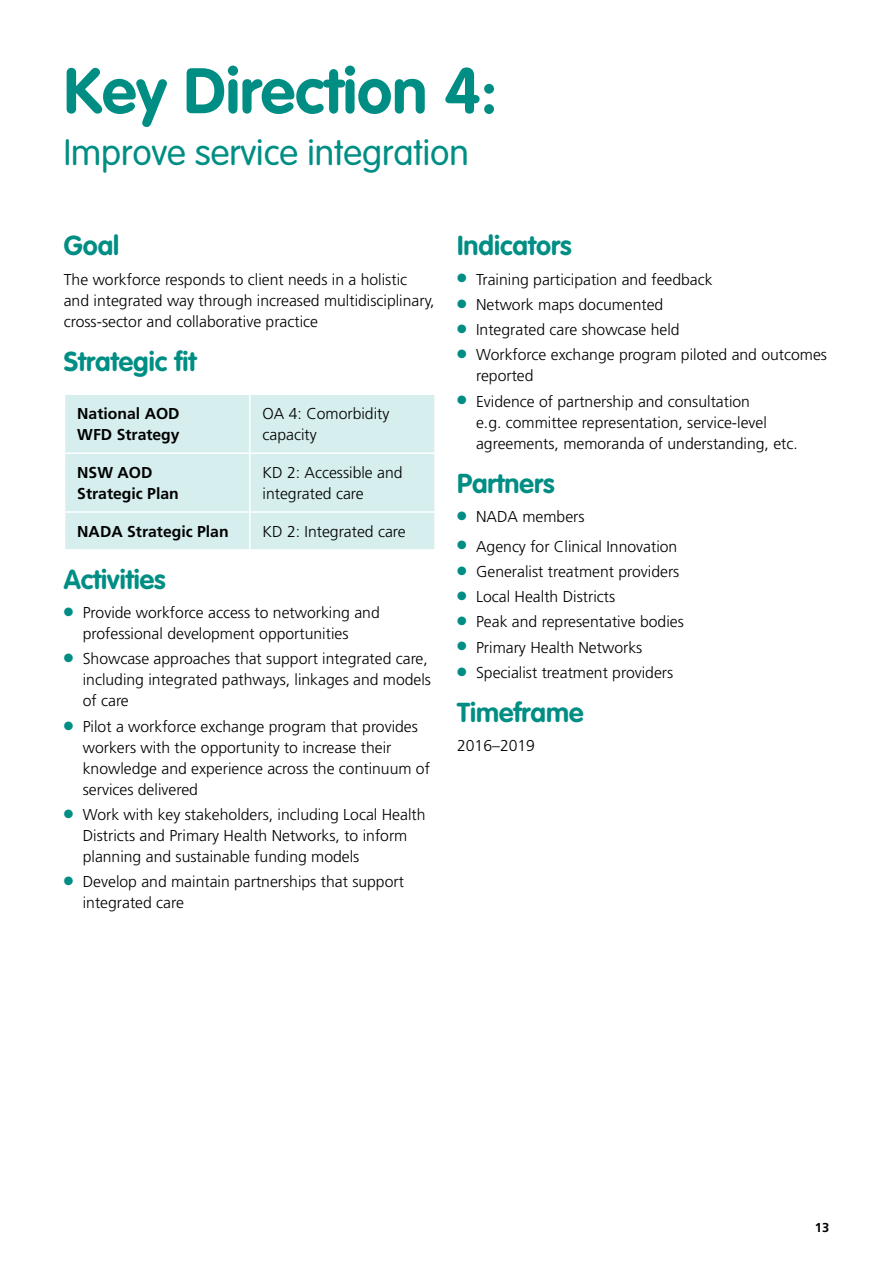
<style>
.page{position:relative;width:893px;height:1263px;background:#fff}
.page>*{position:absolute;margin:0;border:0;box-sizing:border-box;transform-origin:0 0}
.t1{font:700 63.3px "VA Gblake";color:#008e84}
.t2{font:300 36px "VAG Rounded";color:#008e84}
.t3{font:700 27px "VA Gblake";color:#008e84}
.t4{font:300 15.75px/21px "Frutiger";color:#000}
.t5{font:700 15.75px/21px "Frutiger";color:#000}
.t6{font:700 12.9px "Frutiger";color:#000}
.s1{color:#008e84}
</style>
<div class="page">
<div style="left:65px;top:395px;width:369px;height:154px;background:#d6eeee"></div>
<hr style="left:249px;top:395px;width:2px;height:57px;background:#fff">
<hr style="left:64px;top:452px;width:186px;height:2px;background:#fff">
<hr style="left:250px;top:452px;width:186px;height:2px;background:#fff">
<hr style="left:249px;top:454px;width:2px;height:57px;background:#fff">
<hr style="left:64px;top:511px;width:186px;height:2px;background:#fff">
<hr style="left:250px;top:511px;width:186px;height:2px;background:#fff">
<hr style="left:249px;top:513px;width:2px;height:36px;background:#fff">
<h1 class="t1" style="left:64px;top:54px;width:435px">Key Direction 4:</h1>
<h2 class="t2" style="left:64px;top:132px;width:407px">Improve service integration</h2>
<h3 class="t3" style="left:64px;top:230px;width:57px">Goal</h3>
<p class="t4" style="left:64px;top:269px;width:372px">The workforce responds to client needs in a holistic and integrated way through increased multidisciplinary, cross-sector and collaborative practice</p>
<h3 class="t3" style="left:64px;top:345px;width:134px">Strategic fit</h3>
<p class="t5" style="left:77px;top:403px;width:104px">National AOD<br>WFD Strategy</p>
<p class="t4" style="left:263px;top:403px;width:128px">OA 4: Comorbidity capacity</p>
<p class="t5" style="left:77px;top:462px;width:103px">NSW AOD<br>Strategic Plan</p>
<p class="t4" style="left:263px;top:462px;width:142px">KD 2: Accessible and integrated care</p>
<p class="t5" style="left:77px;top:521px;width:153px">NADA Strategic Plan</p>
<p class="t4" style="left:263px;top:521px;width:145px">KD 2: Integrated care</p>
<h3 class="t3" style="left:64px;top:563px;width:103px">Activities</h3>
<p class="t4" style="left:83px;top:602px;width:298px;text-indent:-19px"><span class="s1">●</span> Provide workforce access to networking and professional development opportunities</p>
<p class="t4" style="left:83px;top:648px;width:350px;text-indent:-19px"><span class="s1">●</span> Showcase approaches that support integrated care, including integrated pathways, linkages and models of care</p>
<p class="t4" style="left:83px;top:716px;width:349px;text-indent:-19px"><span class="s1">●</span> Pilot a workforce exchange program that provides workers with the opportunity to increase their knowledge and experience across the continuum of services delivered</p>
<p class="t4" style="left:83px;top:804px;width:344px;text-indent:-19px"><span class="s1">●</span> Work with key stakeholders, including Local Health<br>Districts and Primary Health Networks, to inform planning and sustainable funding models</p>
<p class="t4" style="left:83px;top:871px;width:323px;text-indent:-19px"><span class="s1">●</span> Develop and maintain partnerships that support integrated care</p>
<h3 class="t3" style="left:457px;top:230px;width:116px">Indicators</h3>
<p class="t4" style="left:457px;top:269px;width:257px"><span class="s1">●</span> Training participation and feedback</p>
<p class="t4" style="left:457px;top:294px;width:208px"><span class="s1">●</span> Network maps documented</p>
<p class="t4" style="left:457px;top:319px;width:224px"><span class="s1">●</span> Integrated care showcase held</p>
<p class="t4" style="left:476px;top:344px;width:352px;text-indent:-19px"><span class="s1">●</span> Workforce exchange program piloted and outcomes reported</p>
<p class="t4" style="left:476px;top:391px;width:323px;text-indent:-19px"><span class="s1">●</span> Evidence of partnership and consultation<br>e.g. committee representation, service-level agreements, memoranda of understanding, etc.</p>
<h3 class="t3" style="left:457px;top:467px;width:99px">Partners</h3>
<p class="t4" style="left:457px;top:506px;width:129px"><span class="s1">●</span> NADA members</p>
<p class="t4" style="left:457px;top:536px;width:222px"><span class="s1">●</span> Agency for Clinical Innovation</p>
<p class="t4" style="left:457px;top:561px;width:224px"><span class="s1">●</span> Generalist treatment providers</p>
<p class="t4" style="left:457px;top:586px;width:160px"><span class="s1">●</span> Local Health Districts</p>
<p class="t4" style="left:457px;top:611px;width:228px"><span class="s1">●</span> Peak and representative bodies</p>
<p class="t4" style="left:457px;top:637px;width:187px"><span class="s1">●</span> Primary Health Networks</p>
<p class="t4" style="left:457px;top:662px;width:218px"><span class="s1">●</span> Specialist treatment providers</p>
<h3 class="t3" style="left:457px;top:696px;width:128px">Timeframe</h3>
<p class="t4" style="left:457px;top:735px;width:79px">2016–2019</p>
<p class="t6" style="left:815px;top:1220px;width:16px">13</p>
</div>
